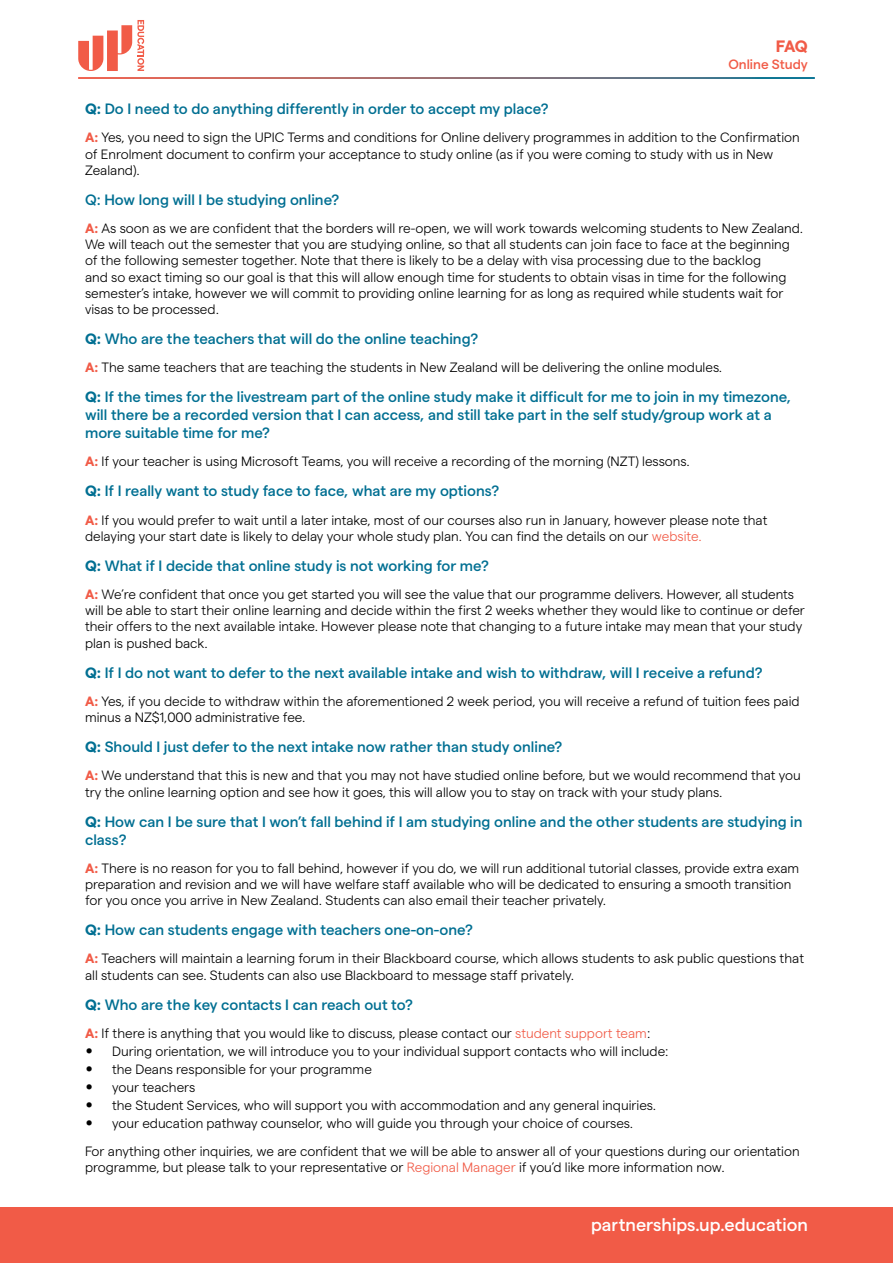
<style>
.page{position:relative;width:893px;height:1263px;background:#fff}
.page>*{position:absolute;margin:0;border:0;box-sizing:border-box;transform-origin:0 0}
.t1{font:500 18px "Matter";color:#fff}
.t2{font:700 16.5px "Matter";color:#f15b47}
.t3{font:500 15px/18px "Matter";color:#006f92}
.t4{font:300 13.5px/16.2px "Matter";color:#000}
.t5{font:500 13.5px "Matter";color:#f15b47}
.s1{font-weight:700}
.s2{font-weight:700;color:#f15b47}
.s3{color:#f15b47}
.s4{font-family:"Calibri";font-weight:400;font-size:16.5px}
</style>
<div class="page">
<div style="left:0;top:1208px;width:893px;height:55px;background:#f15b47"></div>
<svg style="left:78px;top:20px;width:66px;height:51px"></svg>
<p class="t2" style="left:776px;top:34px;width:33px">FAQ</p>
<p class="t5" style="left:728px;top:54px;width:81px">Online Study</p>
<p class="t3" style="left:85px;top:99px;width:465px"><span class="s1">Q:</span> Do I need to do anything differently in order to accept my place?</p>
<p class="t4" style="left:85px;top:128px;width:716px"><span class="s2">A:</span> Yes, you need to sign the UPIC Terms and conditions for Online delivery programmes in addition to the Confirmation of Enrolment document to confirm your acceptance to study online (as if you were coming to study with us in New<br>Zealand).</p>
<p class="t3" style="left:85px;top:189px;width:256px">Q: How long will I be studying online?</p>
<p class="t4" style="left:85px;top:219px;width:720px"><span class="s2">A:</span> As soon as we are confident that the borders will re-open, we will work towards welcoming students to New Zealand.<br>We will teach out the semester that you are studying online, so that all students can join face to face at the beginning of the following semester together. Note that there is likely to be a delay with visa processing due to the backlog<br>and so exact timing so our goal is that this will allow enough time for students to obtain visas in time for the following semester’s intake, however we will commit to providing online learning for as long as required while students wait for visas to be processed.</p>
<p class="t3" style="left:85px;top:328px;width:395px"><span class="s1">Q:</span> Who are the teachers that will do the online teaching?</p>
<p class="t4" style="left:85px;top:358px;width:639px"><span class="s2">A:</span> The same teachers that are teaching the students in New Zealand will be delivering the online modules.</p>
<p class="t3" style="left:85px;top:387px;width:708px"><span class="s1">Q:</span> If the times for the livestream part of the online study make it difficult for me to join in my timezone, will there be a recorded version that I can access, and still take part in the self study/group work at a more suitable time for me?</p>
<p class="t4" style="left:85px;top:452px;width:606px"><span class="s2">A:</span> If your teacher is using Microsoft Teams, you will receive a recording of the morning (NZT) lessons.</p>
<p class="t3" style="left:85px;top:481px;width:416px"><span class="s1">Q:</span> If I really want to study face to face, what are my options?</p>
<p class="t4" style="left:85px;top:511px;width:684px"><span class="s2">A:</span> If you would prefer to wait until a later intake, most of our courses also run in January, however please note that delaying your start date is likely to delay your whole study plan. You can find the details on our <span class="s3">website.</span></p>
<p class="t3" style="left:85px;top:555px;width:405px"><span class="s1">Q:</span> What if I decide that online study is not working for me?</p>
<p class="t4" style="left:85px;top:585px;width:721px"><span class="s2">A:</span> We’re confident that once you get started you will see the value that our programme delivers. However, all students will be able to start their online learning and decide within the first 2 weeks whether they would like to continue or defer their offers to the next available intake. However please note that changing to a future intake may mean that your study plan is pushed back.</p>
<p class="t3" style="left:85px;top:662px;width:679px"><span class="s1">Q:</span> If I do not want to defer to the next available intake and wish to withdraw, will I receive a refund?</p>
<p class="t4" style="left:85px;top:692px;width:716px"><span class="s2">A:</span> Yes, if you decide to withdraw within the aforementioned 2 week period, you will receive a refund of tuition fees paid minus a NZ$1,000 administrative fee.</p>
<p class="t3" style="left:85px;top:736px;width:479px"><span class="s1">Q:</span> Should I just defer to the next intake now rather than study online?</p>
<p class="t4" style="left:85px;top:766px;width:717px"><span class="s2">A:</span> We understand that this is new and that you may not have studied online before, but we would recommend that you try the online learning option and see how it goes, this will allow you to stay on track with your study plans.</p>
<p class="t3" style="left:85px;top:811px;width:719px"><span class="s1">Q:</span> How can I be sure that I won’t fall behind if I am studying online and the other students are studying in class?</p>
<p class="t4" style="left:85px;top:859px;width:716px"><span class="s2">A:</span> There is no reason for you to fall behind, however if you do, we will run additional tutorial classes, provide extra exam preparation and revision and we will have welfare staff available who will be dedicated to ensuring a smooth transition for you once you arrive in New Zealand. Students can also email their teacher privately.</p>
<p class="t3" style="left:85px;top:919px;width:389px"><span class="s1">Q:</span> How can students engage with teachers one-on-one?</p>
<p class="t4" style="left:85px;top:949px;width:721px"><span class="s2">A:</span> Teachers will maintain a learning forum in their Blackboard course, which allows students to ask public questions that all students can see. Students can also use Blackboard to message staff privately.</p>
<p class="t3" style="left:85px;top:994px;width:329px"><span class="s1">Q:</span> Who are the key contacts I can reach out to?</p>
<p class="t4" style="left:85px;top:1024px;width:567px"><span class="s2">A:</span> If there is anything that you would like to discuss, please contact our <span class="s3">student support team</span>:</p>
<p class="t4" style="left:85px;top:1042px;width:585px"><span class="s4">•</span> During orientation, we will introduce you to your individual support contacts who will include:</p>
<p class="t4" style="left:85px;top:1060px;width:288px"><span class="s4">•</span> the Deans responsible for your programme</p>
<p class="t4" style="left:85px;top:1078px;width:112px"><span class="s4">•</span> your teachers</p>
<p class="t4" style="left:85px;top:1096px;width:573px"><span class="s4">•</span> the Student Services, who will support you with accommodation and any general inquiries.</p>
<p class="t4" style="left:85px;top:1108px;width:716px;line-height:28.2px"><span class="s4">•</span> your education pathway counselor, who will guide you through your choice of courses.<br>For anything other inquiries, we are confident that we will be able to answer all of your questions during our orientation</p>
<p class="t4" style="left:85px;top:1158px;width:641px">programme, but please talk to your representative or <span class="s3">Regional Manager</span> if you’d like more information now.</p>
<h1 class="t1" style="left:591px;top:1212px;width:218px">partnerships.up.education</h1>
</div>
